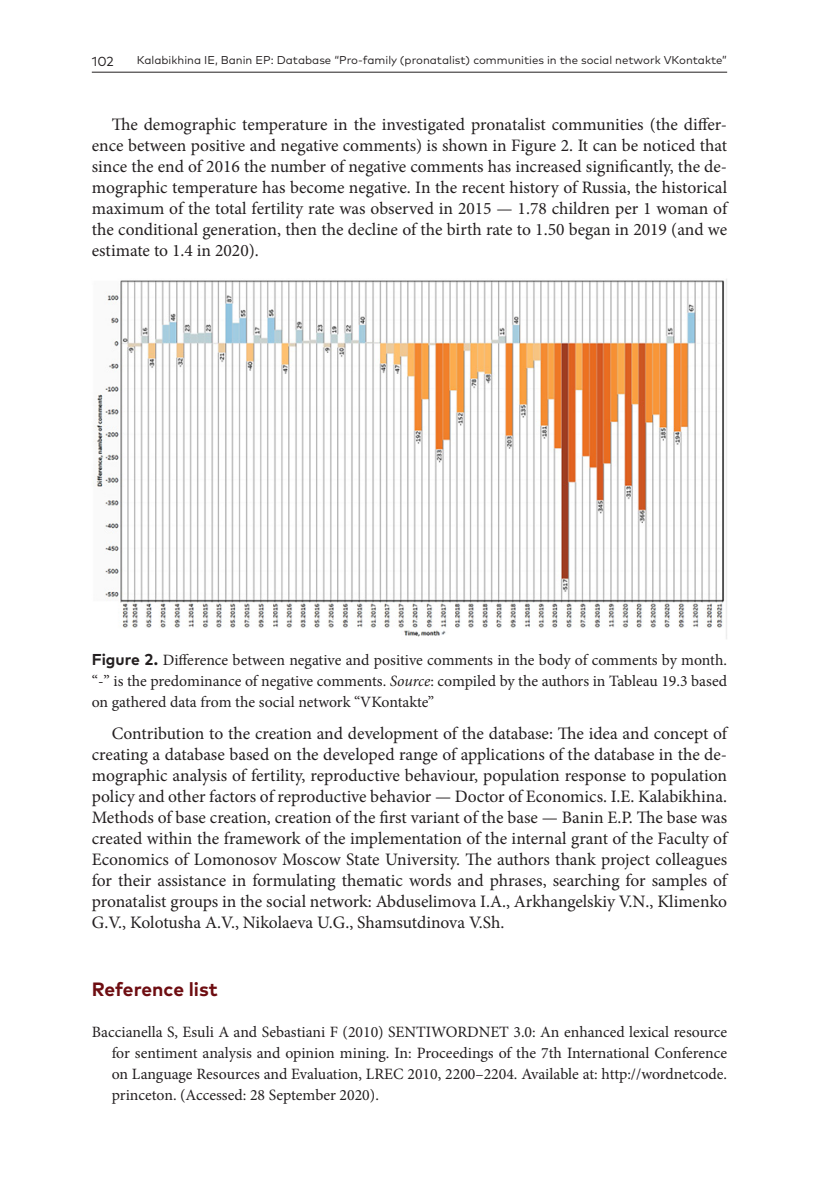
<style>
.page{position:relative;width:819px;height:1191px;background:#fff}
.page>*{position:absolute;margin:0;border:0;box-sizing:border-box;transform-origin:0 0}
.H_-_references{font:700 19.25px "FF Mark Pro";color:#6e0d11}
.Body_text{font:17.5px/21px "Minion Pro";letter-spacing:-.005em;color:#231f20;text-align:justify}
.References{font:15.75px/21px "Minion Pro";color:#231f20;text-align:justify}
.FIG_Caption{font:15.75px/21px "Minion Pro";color:#231f20;text-align:justify}
.t1{font:13.12px "FF Mark Pro";color:#231f20}
.t2{font:11.38px "FF Mark Pro";color:#231f20}
.s1{font-family:"FF Mark Pro";font-weight:700}
.s2{font-style:italic}
</style>
<div class="page">
<hr style="left:92px;top:72px;width:635px;height:1px;background:#231f20">
<img style="left:95px;top:279px;width:632px;height:360px">
<p class="t1" style="left:92px;top:51px;width:23px">102</p>
<p class="t2" style="left:137px;top:51px;width:591px">Kalabikhina IE, Banin EP: Database “Pro-family (pronatalist) communities in the social network VKontakte”</p>
<p class="Body_text" style="left:92px;top:114px;width:637px;text-indent:20px">The demographic temperature in the investigated pronatalist communities (the differ&shy;ence between positive and negative comments) is shown in Figure 2. It can be noticed that since the end of 2016 the number of negative comments has increased significantly, the de&shy;mographic temperature has become negative. In the recent history of Russia, the historical maximum of the total fertility rate was observed in 2015 — 1.78 children per 1 woman of the conditional generation, then the decline of the birth rate to 1.50 began in 2019 (and we estimate to 1.4 in 2020).</p>
<p class="FIG_Caption" style="left:92px;top:649px;width:637px"><span class="s1">Figure 2.</span> Difference between negative and positive comments in the body of comments by month. “-” is the predominance of negative comments. <span class="s2">Source</span>: compiled by the authors in Tableau 19.3 based on gathered data from the social network “VKontakte”</p>
<p class="Body_text" style="left:92px;top:723px;width:637px;text-indent:20px">Contribution to the creation and development of the database: The idea and concept of creating a database based on the developed range of applications of the database in the de&shy;mographic analysis of fertility, reproductive behaviour, population response to population policy and other factors of reproductive behavior — Doctor of Economics. I.E. Kalabikhina.<br>Methods of base creation, creation of the first variant of the base — Banin E.P. The base was created within the framework of the implementation of the internal grant of the Faculty of Economics of Lomonosov Moscow State University. The authors thank project colleagues for their assistance in formulating thematic words and phrases, searching for samples of pronatalist groups in the social network: Abduselimova I.A., Arkhangelskiy V.N., Klimenko G.V., Kolotusha A.V., Nikolaeva U.G., Shamsutdinova V.Sh.</p>
<p class="H_-_references" style="left:92px;top:974px;width:127px">Reference list</p>
<p class="References" style="left:112px;top:1021px;width:617px;text-indent:-20px">Baccianella S, Esuli A and Sebastiani F (2010) SENTIWORDNET 3.0: An enhanced lexical resource for sentiment analysis and opinion mining. In: Proceedings of the 7th International Conference on Language Resources and Evaluation, LREC 2010, 2200–2204. Available at: http://wordnetcode. princeton. (Accessed: 28 September 2020).</p>
</div>
